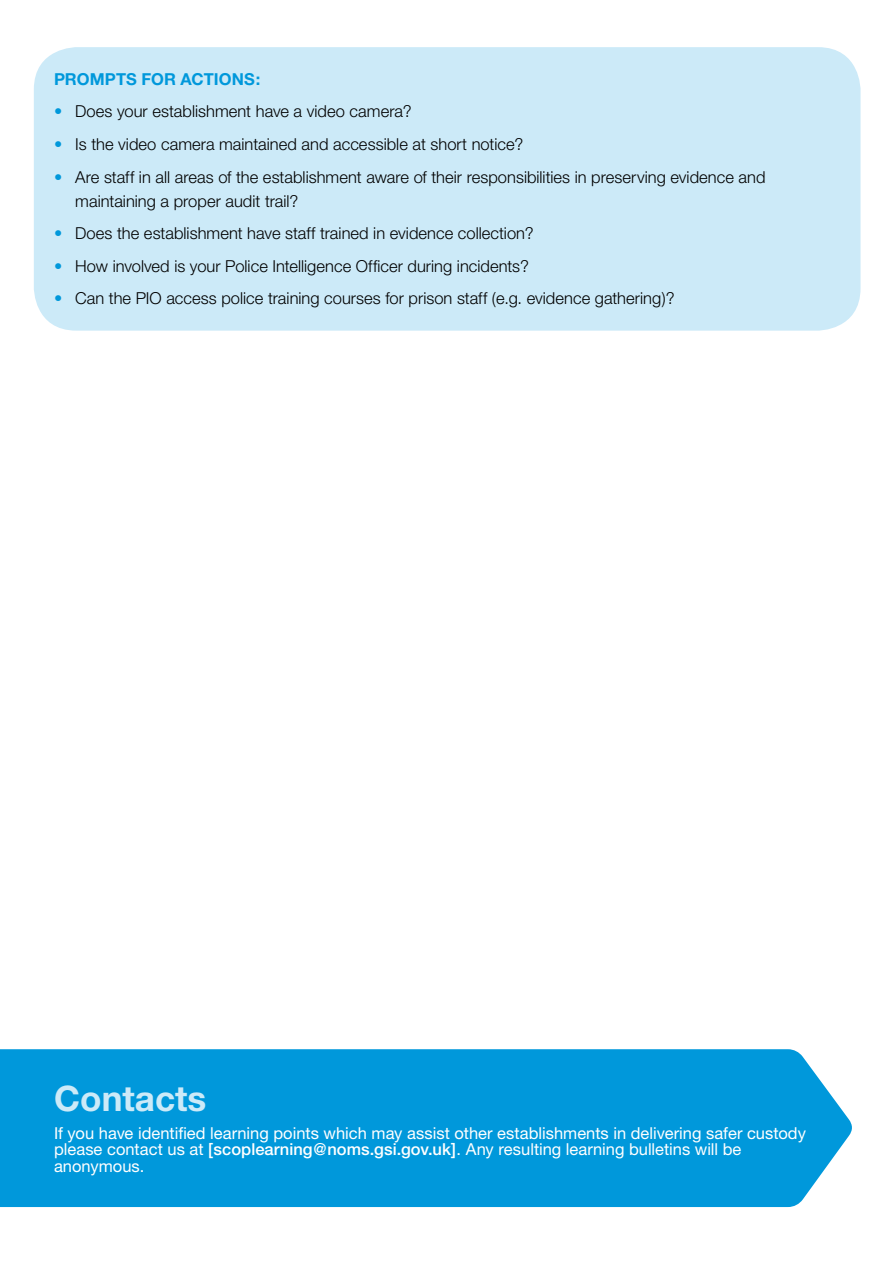
<style>
.page{position:relative;width:893px;height:1263px;background:#fff}
.page>*{position:absolute;margin:0;border:0;box-sizing:border-box;transform-origin:0 0}
.t1{font:700 35.1px "Helvetica Neue";color:#cceaf8}
.t2{font:300 16.5px/24px "Helvetica Neue";color:#000}
.t3{font:16.5px/16.5px "Helvetica Neue";color:#fff}
.t4{font:700 16.5px "Helvetica Neue";letter-spacing:.005em;color:#0098db}
.s1{color:#0098db}
.s2{font-weight:500}
</style>
<div class="page">
<div style="left:34px;top:47px;width:826px;height:284px;background:#cceaf8;border-radius:43px"></div>
<div style="left:0;top:1049px;width:852px;height:158px;background:#0098db"></div>
<p class="t4" style="left:54px;top:69px;width:208px">PROMPTS FOR ACTIONS:</p>
<p class="t2" style="left:54px;top:99px;width:359px"><span class="s1">•</span> Does your establishment have a video camera?</p>
<p class="t2" style="left:54px;top:132px;width:471px"><span class="s1">•</span> Is the video camera maintained and accessible at short notice?</p>
<p class="t2" style="left:75px;top:164px;width:692px;text-indent:-21px"><span class="s1">•</span> Are staff in all areas of the establishment aware of their responsibilities in preserving evidence and maintaining a proper audit trail?</p>
<p class="t2" style="left:54px;top:221px;width:481px"><span class="s1">•</span> Does the establishment have staff trained in evidence collection?</p>
<p class="t2" style="left:54px;top:253px;width:476px"><span class="s1">•</span> How involved is your Police Intelligence Officer during incidents?</p>
<p class="t2" style="left:54px;top:286px;width:622px"><span class="s1">•</span> Can the PIO access police training courses for prison staff (e.g. evidence gathering)?</p>
<h1 class="t1" style="left:54px;top:1076px;width:154px">Contacts</h1>
<p class="t3" style="left:54px;top:1124px;width:753px">If you have identified learning points which may assist other establishments in delivering safer custody please contact us at <span class="s2">[scoplearning@noms.gsi.gov.uk]</span>. Any resulting learning bulletins will be anonymous.</p>
</div>
